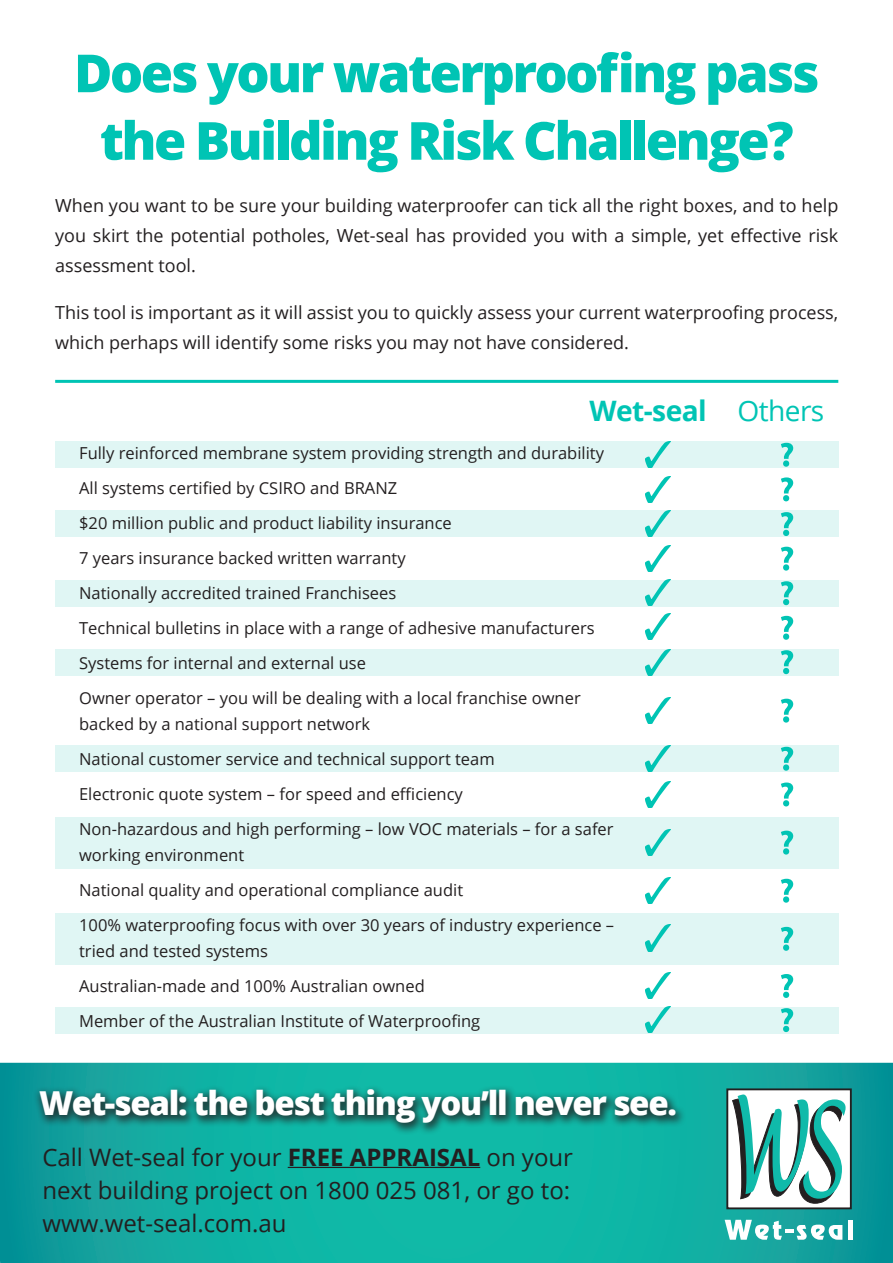
<style>
.page{position:relative;width:893px;height:1263px;background:#fff}
.page>*{position:absolute;margin:0;border:0;box-sizing:border-box;transform-origin:0 0}
.t1{font:800 52.5px/67.5px "Open Sans";letter-spacing:-.05em;color:#00c4b4;text-align:center}
.t2{font:800 33px "Open Sans";letter-spacing:-.04em;color:#fff}
.t3{font:700 28.2px "Open Sans";letter-spacing:-.02em;color:#00c4b4}
.t4{font:28.2px "Open Sans";letter-spacing:-.02em;color:#00c4b4}
.t5{font:24px/33px "Open Sans";color:#231f20;text-align:justify}
.t6{font:18px/30px "Open Sans";color:#231f20;text-align:justify}
.t7{font:16.5px/26.2px "Open Sans";color:#231f20}
.s1{font-weight:700}
</style>
<div class="page">
<hr style="left:55px;top:380px;width:783px;height:3px;background:#00c4b4">
<svg style="left:0;top:1063px;width:893px;height:200px"></svg>
<div style="left:33px;top:1084px;width:653px;height:52px;background:#231f20;opacity:.75"></div>
<div style="left:55px;top:441px;width:783px;height:27px;background:#e0f6f4"></div>
<div style="left:55px;top:511px;width:783px;height:26px;background:#e0f6f4"></div>
<div style="left:55px;top:580px;width:783px;height:26px;background:#e0f6f4"></div>
<div style="left:55px;top:649px;width:783px;height:26px;background:#e0f6f4"></div>
<div style="left:55px;top:746px;width:783px;height:26px;background:#e0f6f4"></div>
<div style="left:55px;top:817px;width:783px;height:51px;background:#e0f6f4"></div>
<div style="left:55px;top:913px;width:783px;height:51px;background:#e0f6f4"></div>
<div style="left:55px;top:1007px;width:783px;height:26px;background:#e0f6f4"></div>
<img style="left:645px;top:441px;width:25px;height:26px">
<svg style="left:781px;top:443px;width:12px;height:24px"></svg>
<svg style="left:781px;top:477px;width:12px;height:24px"></svg>
<svg style="left:781px;top:512px;width:12px;height:24px"></svg>
<svg style="left:781px;top:547px;width:12px;height:24px"></svg>
<svg style="left:781px;top:581px;width:12px;height:24px"></svg>
<svg style="left:781px;top:616px;width:12px;height:24px"></svg>
<svg style="left:781px;top:650px;width:12px;height:24px"></svg>
<svg style="left:781px;top:699px;width:12px;height:24px"></svg>
<svg style="left:781px;top:747px;width:12px;height:24px"></svg>
<svg style="left:781px;top:782px;width:12px;height:24px"></svg>
<svg style="left:781px;top:831px;width:12px;height:23px"></svg>
<svg style="left:781px;top:879px;width:12px;height:24px"></svg>
<svg style="left:781px;top:927px;width:12px;height:24px"></svg>
<svg style="left:781px;top:974px;width:12px;height:24px"></svg>
<svg style="left:781px;top:1008px;width:12px;height:24px"></svg>
<img style="left:645px;top:476px;width:25px;height:26px">
<img style="left:645px;top:511px;width:25px;height:26px">
<img style="left:645px;top:545px;width:25px;height:26px">
<img style="left:645px;top:580px;width:25px;height:26px">
<img style="left:645px;top:613px;width:25px;height:26px">
<img style="left:645px;top:649px;width:25px;height:26px">
<img style="left:645px;top:697px;width:25px;height:26px">
<img style="left:645px;top:745px;width:25px;height:26px">
<img style="left:645px;top:781px;width:25px;height:26px">
<img style="left:645px;top:829px;width:25px;height:26px">
<img style="left:645px;top:877px;width:25px;height:26px">
<img style="left:645px;top:925px;width:25px;height:26px">
<img style="left:645px;top:972px;width:25px;height:27px">
<img style="left:645px;top:1007px;width:25px;height:26px">
<hr style="left:288px;top:1167px;width:192px;height:1px;background:#231f20">
<div style="left:727px;top:1089px;width:124px;height:119px;background:#fff"></div>
<div style="left:726px;top:1088px;width:126px;height:121px;border:2px solid #231f20"></div>
<svg style="left:732px;top:1094px;width:114px;height:110px"></svg>
<svg style="left:725px;top:1220px;width:117px;height:20px"></svg>
<div style="left:848px;top:1220px;width:5px;height:20px;background:#fff"></div>
<p class="t1" style="left:74px;top:37px;width:747px">Does your waterproofing pass the Building Risk Challenge?</p>
<p class="t6" style="left:55px;top:190px;width:785px">When you want to be sure your building waterproofer can tick all the right boxes, and to help you skirt the potential potholes, Wet-seal has provided you with a simple, yet effective risk assessment tool.</p>
<p class="t6" style="left:55px;top:297px;width:785px">This tool is important as it will assist you to quickly assess your current waterproofing process, which perhaps will identify some risks you may not have considered.</p>
<p class="t3" style="left:589px;top:391px;width:119px">Wet-seal</p>
<p class="t4" style="left:737px;top:391px;width:89px">Others</p>
<p class="t7" style="left:79px;top:439px;width:526px">Fully reinforced membrane system providing strength and durability</p>
<p class="t7" style="left:79px;top:474px;width:320px">All systems certified by CSIRO and BRANZ</p>
<p class="t7" style="left:79px;top:509px;width:374px">$20 million public and product liability insurance</p>
<p class="t7" style="left:79px;top:544px;width:328px">7 years insurance backed written warranty</p>
<p class="t7" style="left:79px;top:579px;width:319px">Nationally accredited trained Franchisees</p>
<p class="t7" style="left:79px;top:614px;width:517px">Technical bulletins in place with a range of adhesive manufacturers</p>
<p class="t7" style="left:79px;top:649px;width:288px">Systems for internal and external use</p>
<p class="t7" style="left:79px;top:684px;width:503px">Owner operator – you will be dealing with a local franchise owner backed by a national support network</p>
<p class="t7" style="left:79px;top:745px;width:417px">National customer service and technical support team</p>
<p class="t7" style="left:79px;top:780px;width:385px">Electronic quote system – for speed and efficiency</p>
<p class="t7" style="left:79px;top:815px;width:536px">Non-hazardous and high performing – low VOC materials – for a safer working environment</p>
<p class="t7" style="left:79px;top:876px;width:385px">National quality and operational compliance audit</p>
<p class="t7" style="left:79px;top:911px;width:536px">100% waterproofing focus with over 30 years of industry experience – tried and tested systems</p>
<p class="t7" style="left:79px;top:973px;width:347px">Australian-made and 100% Australian owned</p>
<p class="t7" style="left:79px;top:1007px;width:403px">Member of the Australian Institute of Waterproofing</p>
<p class="t2" style="left:39px;top:1078px;width:639px">Wet-seal: the best thing you’ll never see.</p>
<p class="t5" style="left:42px;top:1140px;width:532px">Call Wet-seal for your <span class="s1">FREE APPRAISAL</span> on your next building project on 1800 025 081, or go to: www.wet-seal.com.au</p>
</div>
